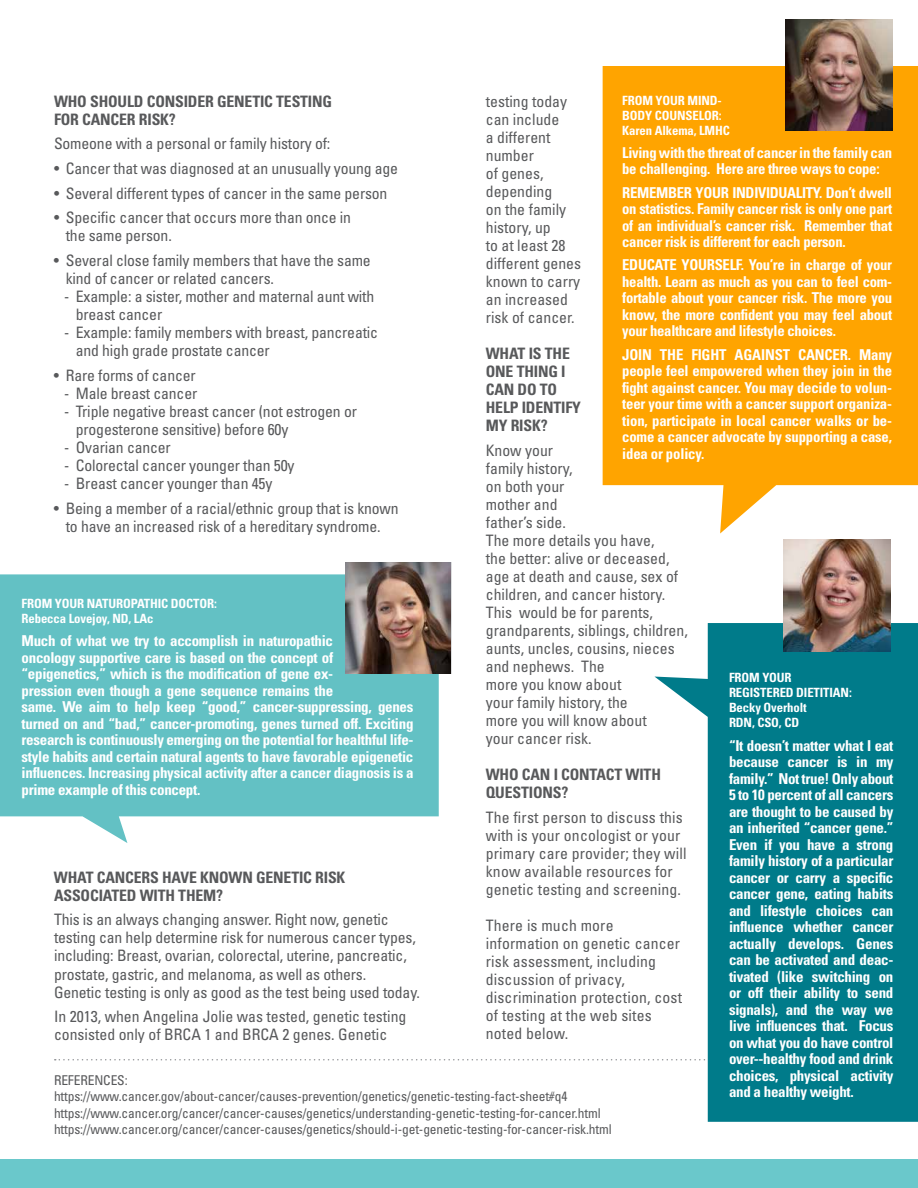
<style>
.page{position:relative;width:918px;height:1188px;background:#fff}
.page>*{position:absolute;margin:0;border:0;box-sizing:border-box;transform-origin:0 0}
.t1{font:condensed 15.75px/18px "Univers";letter-spacing:-.01em;color:#58595b}
.t2{font:condensed 15.75px/18px "Univers";letter-spacing:.01em;color:#58595b}
.t3{font:700 condensed 15.75px/18px "Univers";letter-spacing:-.01em;color:#58595b}
.t4{font:700 condensed 15px/16.5px "Univers";letter-spacing:-.02em;color:#fff;text-align:justify}
.t5{font:condensed 13.5px/16.5px "Univers";letter-spacing:-.01em;color:#58595b}
.t6{font:700 condensed 12.75px/15px "Univers";letter-spacing:-.01em;color:#fff}
</style>
<div class="page">
<div style="left:0;top:1159px;width:918px;height:29px;background:#6ac8cb"></div>
<svg style="left:55px;top:1059px;width:599px;height:2px"></svg>
<svg style="left:603px;top:66px;width:315px;height:468px;background:#feac19"></svg>
<svg style="left:0;top:574px;width:439px;height:269px;background:#73c7ca"></svg>
<svg style="left:654px;top:623px;width:264px;height:499px;fill:#007b8a"></svg>
<img style="left:345px;top:562px;width:105px;height:112px">
<img style="left:785px;top:19px;width:107px;height:112px">
<img style="left:784px;top:540px;width:106px;height:111px">
<p class="t3" style="left:54px;top:92px;width:280px">WHO SHOULD CONSIDER GENETIC TESTING<br>FOR CANCER RISK?</p>
<p class="t1" style="left:54px;top:134px;width:278px">Someone with a personal or family history of:</p>
<p class="t1" style="left:54px;top:159px;width:346px">• Cancer that was diagnosed at an unusually young age</p>
<p class="t1" style="left:54px;top:184px;width:335px">• Several different types of cancer in the same person</p>
<p class="t1" style="left:66px;top:208px;width:287px;text-indent:-12px">• Specific cancer that occurs more than once in the same person.</p>
<p class="t1" style="left:66px;top:251px;width:307px;text-indent:-12px">• Several close family members that have the same kind of cancer or related cancers.</p>
<p class="t1" style="left:76px;top:287px;width:300px;text-indent:-12px">- Example: a sister, mother and maternal aunt with breast cancer</p>
<p class="t1" style="left:76px;top:323px;width:304px;text-indent:-12px">- Example: family members with breast, pancreatic and high grade prostate cancer</p>
<p class="t1" style="left:54px;top:366px;width:143px">• Rare forms of cancer</p>
<p class="t1" style="left:64px;top:384px;width:135px">- Male breast cancer</p>
<p class="t1" style="left:76px;top:402px;width:283px;text-indent:-12px">- Triple negative breast cancer (not estrogen or progesterone sensitive) before 60y</p>
<p class="t1" style="left:64px;top:438px;width:108px">- Ovarian cancer</p>
<p class="t1" style="left:64px;top:456px;width:232px">- Colorectal cancer younger than 50y</p>
<p class="t1" style="left:64px;top:474px;width:210px">- Breast cancer younger than 45y</p>
<p class="t1" style="left:54px;top:499px;width:346px;text-align:center">• Being a member of a racial/ethnic group that is known to have an increased risk of a hereditary syndrome.</p>
<p class="t6" style="left:622px;top:92px;width:109px">FROM YOUR MIND-<br>BODY COUNSELOR:<br>Karen Alkema, LMHC</p>
<p class="t4" style="left:622px;top:144px;width:271px">Living with the threat of cancer in the family can be challenging. Here are three ways to cope:</p>
<p class="t4" style="left:622px;top:184px;width:271px">REMEMBER YOUR INDIVIDUALITY. Don’t dwell on statistics. Family cancer risk is only one part of an individual’s cancer risk. Remember that cancer risk is different for each person.</p>
<p class="t4" style="left:622px;top:257px;width:271px">EDUCATE YOURSELF. You’re in charge of your health. Learn as much as you can to feel com&shy;fortable about your cancer risk. The more you know, the more confident you may feel about your healthcare and lifestyle choices.</p>
<p class="t4" style="left:622px;top:346px;width:271px">JOIN THE FIGHT AGAINST CANCER. Many people feel empowered when they join in the fight against cancer. You may decide to volun&shy;teer your time with a cancer support organiza&shy;tion, participate in local cancer walks or be&shy;come a cancer advocate by supporting a case, idea or policy.</p>
<p class="t1" style="left:486px;top:92px;width:97px">testing today can include<br>a different number<br>of genes, depending<br>on the family history, up<br>to at least 28 different genes known to carry an increased risk of cancer.</p>
<p class="t3" style="left:486px;top:344px;width:97px">WHAT IS THE<br>ONE THING I<br>CAN DO TO<br>HELP IDENTIFY<br>MY RISK?</p>
<p class="t1" style="left:486px;top:441px;width:204px">Know your<br>family history,<br>on both your<br>mother and<br>father’s side.<br>The more details you have,<br>the better: alive or deceased, age at death and cause, sex of children, and cancer history.<br>This would be for parents, grandparents, siblings, children, aunts, uncles, cousins, nieces and nephews. The<br>more you know about<br>your family history, the<br>more you will know about<br>your cancer risk.</p>
<p class="t3" style="left:486px;top:765px;width:177px">WHO CAN I CONTACT WITH<br>QUESTIONS?</p>
<p class="t2" style="left:486px;top:808px;width:202px">The first person to discuss this with is your oncologist or your primary care provider; they will know available resources for genetic testing and screening.</p>
<p class="t2" style="left:486px;top:916px;width:198px">There is much more information on genetic cancer risk assessment, including discussion of privacy, discrimination protection, cost of testing at the web sites noted below.</p>
<p class="t5" style="left:54px;top:1071px;width:559px">REFERENCES: https://www.cancer.gov/about-cancer/causes-prevention/genetics/genetic-testing-fact-sheet#q4 https://www.cancer.org/cancer/cancer-causes/genetics/understanding-genetic-testing-for-cancer.html https://www.cancer.org/cancer/cancer-causes/genetics/should-i-get-genetic-testing-for-cancer-risk.html</p>
<p class="t6" style="left:22px;top:596px;width:197px">FROM YOUR NATUROPATHIC DOCTOR:<br>Rebecca Lovejoy, ND, LAc</p>
<p class="t4" style="left:22px;top:633px;width:393px;text-align:left">Much of what we try to accomplish in naturopathic<br>oncology supportive care is based on the concept of “epigenetics,” which is the modification of gene ex-<br>pression even though a gene sequence remains the<br>same. We aim to help keep “good,” cancer-suppressing, genes turned on and “bad,” cancer-promoting, genes turned off. Exciting research is continuously emerging on the potential for healthful life&shy;style habits and certain natural agents to have favorable epigenetic influences. Increasing physical activity after a cancer diagnosis is a prime example of this concept.</p>
<p class="t6" style="left:729px;top:670px;width:124px">FROM YOUR<br>REGISTERED DIETITIAN:<br>Becky Overholt<br>RDN, CSO, CD</p>
<p class="t4" style="left:729px;top:737px;width:166px">“It doesn’t matter what I eat because cancer is in my family.” Not true! Only about 5 to 10 percent of all cancers are thought to be caused by an inherited “cancer gene.” Even if you have a strong family history of a particular cancer or carry a specific cancer gene, eating habits and lifestyle choices can influence whether cancer actually develops. Genes can be activated and deac&shy;tivated (like switching on or off their ability to send signals), and the way we live influences that. Focus on what you do have control over--healthy food and drink choices, physical activity and a healthy weight.</p>
<p class="t3" style="left:54px;top:868px;width:293px">WHAT CANCERS HAVE KNOWN GENETIC RISK<br>ASSOCIATED WITH THEM?</p>
<p class="t1" style="left:54px;top:910px;width:368px">This is an always changing answer. Right now, genetic testing can help determine risk for numerous cancer types, including: Breast, ovarian, colorectal, uterine, pancreatic, prostate, gastric, and melanoma, as well as others.<br>Genetic testing is only as good as the test being used today.</p>
<p class="t1" style="left:54px;top:1007px;width:354px">In 2013, when Angelina Jolie was tested, genetic testing consisted only of BRCA 1 and BRCA 2 genes. Genetic</p>
</div>
